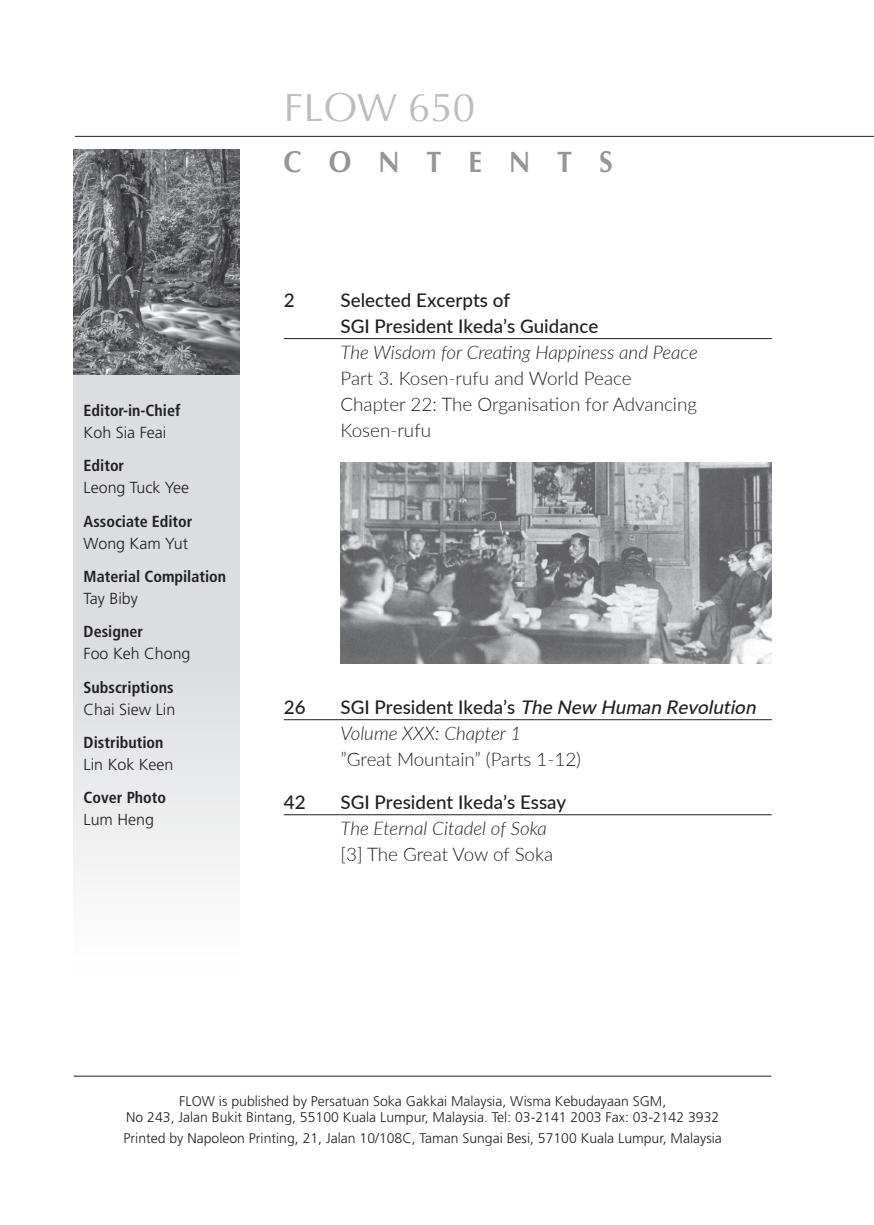
<style>
.page{position:relative;width:874px;height:1225px;background:#fff}
.page>*{position:absolute;margin:0;border:0;box-sizing:border-box;transform-origin:0 0}
.t1{font:40px "Ottawa Plain";color:#bcbdc0}
.t2{font:700 30px "Ottawa";letter-spacing:1em;color:#939598;scale:.9 1}
.cont{font:300 18.8px/26px "Lato";color:#231f20}
.cont_italic{font:italic 300 18.8px "Lato";color:#231f20}
.cont_underline{font:500 18.8px/26px "Lato";color:#231f20}
.cont_underline-2{font:italic 500 18.8px "Lato";color:#231f20}
.cont_no_space{font:300 18.8px "Lato";color:#231f20}
.editor{font:700 condensed 16px "Frutiger";color:#231f20}
.editor_tt{font:300 16px "Frutiger";color:#231f20}
.t3{font:300 14px/16px "Frutiger";color:#231f20;text-align:center}
.s1{font-style:normal}
</style>
<div class="page">
<div style="left:74px;top:369px;width:166px;height:603px;background:linear-gradient(to bottom,#d3d4d7,#f7f7f7)"></div>
<hr style="left:75px;top:136px;width:798px;height:1px;background:#231f20">
<hr style="left:74px;top:1075px;width:697px;height:1px;background:#231f20">
<img style="left:74px;top:149px;width:166px;height:225px">
<hr style="left:283px;top:338px;width:488px;height:1px;background:#231f20">
<hr style="left:283px;top:719px;width:488px;height:1px;background:#231f20">
<hr style="left:283px;top:814px;width:488px;height:1px;background:#231f20">
<img style="left:340px;top:462px;width:431px;height:201px">
<p class="t1" style="left:283px;top:84px;width:193px">FLOW 650</p>
<p class="editor" style="left:84px;top:401px;width:98px">Editor-in-Chief</p>
<p class="editor_tt" style="left:84px;top:423px;width:84px">Koh Sia Feai</p>
<p class="editor" style="left:84px;top:456px;width:42px">Editor</p>
<p class="editor_tt" style="left:84px;top:478px;width:107px">Leong Tuck Yee</p>
<p class="editor" style="left:84px;top:511px;width:110px">Associate Editor</p>
<p class="editor_tt" style="left:84px;top:534px;width:106px">Wong Kam Yut</p>
<p class="editor" style="left:84px;top:567px;width:144px">Material Compilation</p>
<p class="editor_tt" style="left:84px;top:589px;width:56px">Tay Biby</p>
<p class="editor" style="left:84px;top:622px;width:61px">Designer</p>
<p class="editor_tt" style="left:84px;top:644px;width:108px">Foo Keh Chong</p>
<p class="editor" style="left:84px;top:677px;width:91px">Subscriptions</p>
<p class="editor_tt" style="left:84px;top:700px;width:93px">Chai Siew Lin</p>
<p class="editor" style="left:84px;top:733px;width:81px">Distribution</p>
<p class="editor_tt" style="left:84px;top:755px;width:91px">Lin Kok Keen</p>
<p class="editor" style="left:84px;top:788px;width:84px">Cover Photo</p>
<p class="editor_tt" style="left:84px;top:810px;width:72px">Lum Heng</p>
<p class="t2" style="left:283px;top:143px;width:367px">CONTENTS</p>
<p class="cont_underline" style="left:283px;top:286px;width:12px">2</p>
<p class="cont_underline" style="left:340px;top:286px;width:259px">Selected Excerpts of<br>SGI President Ikeda’s Guidance</p>
<p class="cont_italic" style="left:340px;top:339px;width:358px">The Wisdom for Creating Happiness and Peace</p>
<p class="cont_no_space" style="left:340px;top:365px;width:292px">Part 3. Kosen-rufu and World Peace</p>
<p class="cont" style="left:340px;top:390px;width:358px">Chapter 22: The Organisation for Advancing<br>Kosen-rufu</p>
<p class="cont_underline" style="left:283px;top:693px;width:23px">26</p>
<p class="cont_underline-2" style="left:340px;top:693px;width:421px"><span class="s1">S G I P res i d e n t I ke d a ’ s</span> The New Human Revolution</p>
<p class="cont_italic" style="left:340px;top:720px;width:182px">Volume XXX: Chapter 1</p>
<p class="cont" style="left:340px;top:745px;width:242px">”Great Mountain” (Parts 1-12)</p>
<p class="cont_underline" style="left:283px;top:788px;width:23px">42</p>
<p class="cont_underline" style="left:340px;top:788px;width:227px">SGI President Ikeda’s Essay</p>
<p class="cont_italic" style="left:340px;top:815px;width:208px">The Eternal Citadel of Soka</p>
<p class="cont" style="left:340px;top:840px;width:214px">[3] The Great Vow of Soka</p>
<p class="t3" style="left:126px;top:1092px;width:594px">FLOW is published by Persatuan Soka Gakkai Malaysia, Wisma Kebudayaan SGM,<br>No 243, Jalan Bukit Bintang, 55100 Kuala Lumpur, Malaysia. Tel: 03-2141 2003 Fax: 03-2142 3932</p>
<p class="t3" style="left:123px;top:1130px;width:599px">Printed by Napoleon Printing, 21, Jalan 10/108C, Taman Sungai Besi, 57100 Kuala Lumpur, Malaysia</p>
</div>
